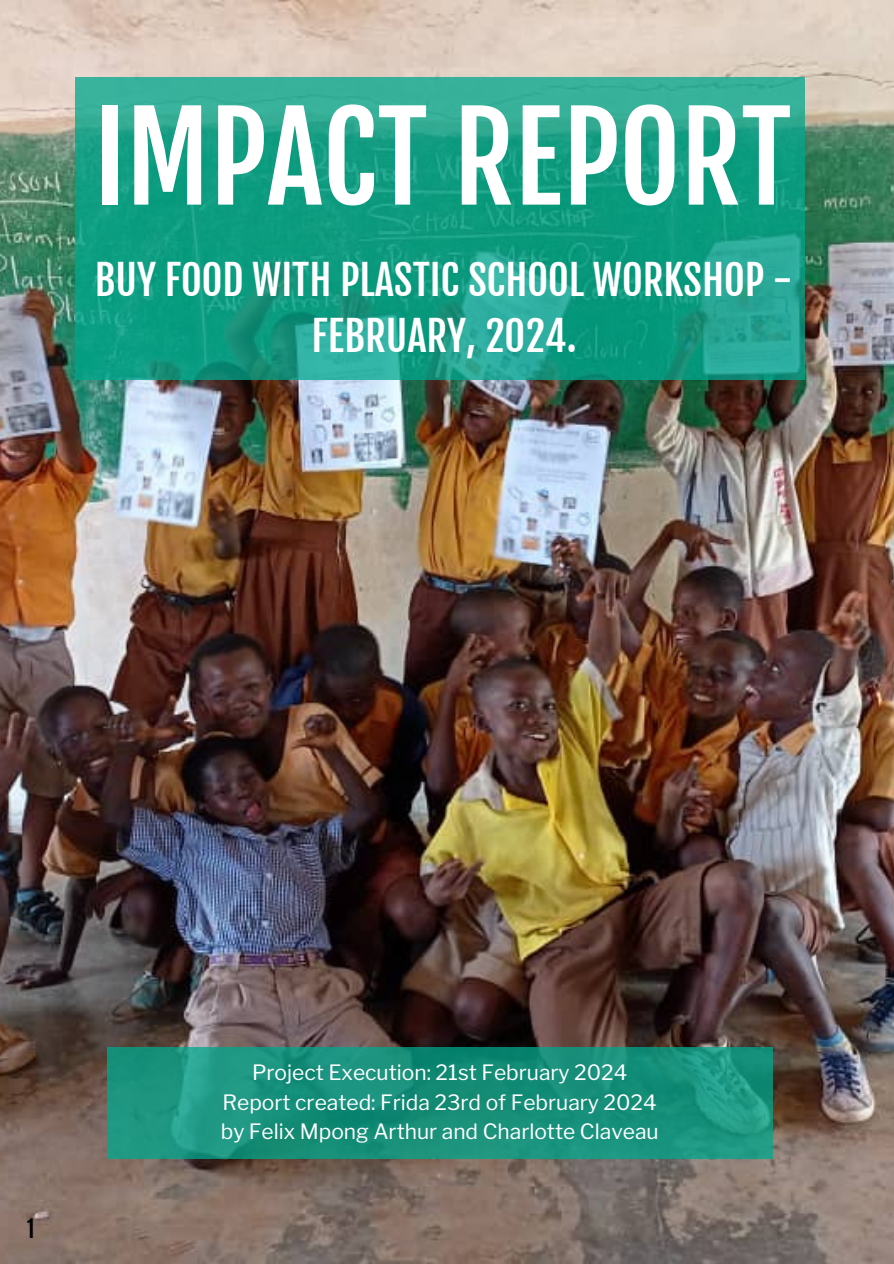
<style>
.page{position:relative;width:894px;height:1264px;background:#fff}
.page>*{position:absolute;margin:0;border:0;box-sizing:border-box;transform-origin:0 0}
.t1{font:118.95px "Fjalla One";color:#fff}
.t2{font:40.5px/56.2px "Fjalla One";color:#fff;text-align:center}
.t3{font:700 22.5px "Antonio";color:#000}
.t4{font:21px "Libre Franklin";color:#fff}
</style>
<div class="page">
<img style="left:0;top:0;width:893px;height:1263px">
<svg style="left:107px;top:1046px;width:665px;height:112px;background:#19917c"></svg>
<svg style="left:75px;top:77px;width:729px;height:302px;background:#19a087"></svg>
<h2 class="t1" style="left:94px;top:85px;width:699px">IMPACT REPORT</h2>
<p class="t2" style="left:95px;top:252px;width:699px">BUY FOOD WITH PLASTIC SCHOOL WORKSHOP -<br>FEBRUARY, 2024.</p>
<h1 class="t3" style="left:27px;top:1212px;width:9px">1</h1>
<p class="t4" style="left:252px;top:1060px;width:377px">Project Execution: 21st February 2024</p>
<p class="t4" style="left:222px;top:1089px;width:435px">Report created: Frida 23rd of February 2024</p>
<p class="t4" style="left:221px;top:1118px;width:439px">by Felix Mpong Arthur and Charlotte Claveau</p>
</div>
